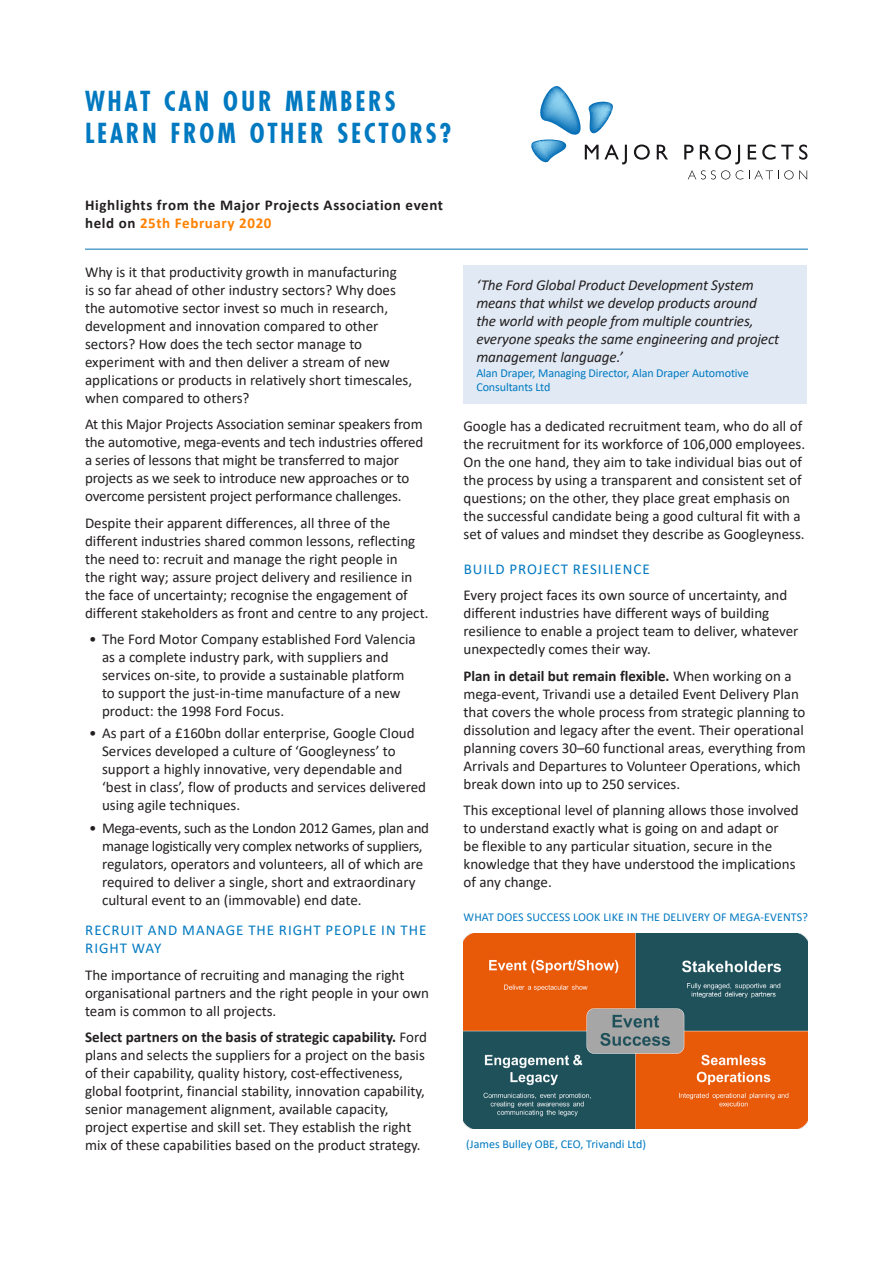
<style>
.page{position:relative;width:893px;height:1263px;background:#fff}
.page>*{position:absolute;margin:0;border:0;box-sizing:border-box;transform-origin:0 0}
.t1{font:700 condensed 27px/32.4px "Futurist";letter-spacing:.1em;color:#0079c1}
.t2{font:italic 15.15px/18.1px "Calibri";letter-spacing:-.01em;color:#231f20}
.t3{font:15px/18px "Calibri";color:#231f20}
.t4{font:700 15px/18px "Calibri";letter-spacing:.04em;color:#231f20}
.t5{font:15px/18px "Calibri";letter-spacing:.065em;color:#0079c1}
.t6{font:12.15px/14.5px "Calibri";letter-spacing:-.01em;color:#0079c1}
.t7{font:12px "Calibri";letter-spacing:.01em;color:#0079c1}
.s1{color:#ff8100}
.s2{font-weight:700}
</style>
<div class="page">
<div style="left:463px;top:265px;width:344px;height:139px;background:#e1eaf4"></div>
<svg style="left:531px;top:86px;width:96px;height:78px"></svg>
<svg style="left:634px;top:144px;width:16px;height:16px"></svg>
<svg style="left:657px;top:145px;width:11px;height:14px"></svg>
<svg style="left:684px;top:145px;width:10px;height:14px"></svg>
<svg style="left:700px;top:144px;width:40px;height:20px"></svg>
<svg style="left:748px;top:145px;width:8px;height:14px"></svg>
<svg style="left:762px;top:144px;width:45px;height:16px"></svg>
<svg style="left:688px;top:170px;width:42px;height:9px"></svg>
<svg style="left:736px;top:170px;width:7px;height:9px"></svg>
<svg style="left:749px;top:170px;width:58px;height:9px"></svg>
<hr style="left:85px;top:249px;width:723px;height:1px;background:#0072b2">
<img style="left:463px;top:933px;width:345px;height:195px">
<h1 class="t1" style="left:85px;top:85px;width:368px">WHAT CAN OUR MEMBERS<br>LEARN FROM OTHER SECTORS?</h1>
<p class="t4" style="left:85px;top:196px;width:360px">Highlights from the Major Projects Association event held on <span class="s1">25th February 2020</span></p>
<p class="t3" style="left:85px;top:262px;width:329px">Why is it that productivity growth in manufacturing<br>is so far ahead of other industry sectors? Why does the automotive sector invest so much in research, development and innovation compared to other sectors? How does the tech sector manage to experiment with and then deliver a stream of new applications or products in relatively short timescales, when compared to others?</p>
<p class="t3" style="left:85px;top:415px;width:340px">At this Major Projects Association seminar speakers from the automotive, mega-events and tech industries offered a series of lessons that might be transferred to major projects as we seek to introduce new approaches or to overcome persistent project performance challenges.</p>
<p class="t3" style="left:85px;top:513px;width:345px">Despite their apparent differences, all three of the different industries shared common lessons, reflecting the need to: recruit and manage the right people in<br>the right way; assure project delivery and resilience in the face of uncertainty; recognise the engagement of different stakeholders as front and centre to any project.</p>
<p class="t3" style="left:102px;top:630px;width:315px;text-indent:-13px">• The Ford Motor Company established Ford Valencia as a complete industry park, with suppliers and services on-site, to provide a sustainable platform to support the just-in-time manufacture of a new product: the 1998 Ford Focus.</p>
<p class="t3" style="left:102px;top:724px;width:326px;text-indent:-13px">• As part of a £160bn dollar enterprise, Google Cloud Services developed a culture of ‘Googleyness’ to support a highly innovative, very dependable and ‘best in class’, flow of products and services delivered using agile techniques.</p>
<p class="t3" style="left:102px;top:818px;width:329px;text-indent:-13px">• Mega-events, such as the London 2012 Games, plan and manage logistically very complex networks of suppliers, regulators, operators and volunteers, all of which are required to deliver a single, short and extraordinary cultural event to an (immovable) end date.</p>
<p class="t5" style="left:85px;top:921px;width:342px">RECRUIT AND MANAGE THE RIGHT PEOPLE IN THE<br>RIGHT WAY</p>
<p class="t3" style="left:85px;top:965px;width:345px">The importance of recruiting and managing the right organisational partners and the right people in your own team is common to all projects.</p>
<p class="t3" style="left:85px;top:1028px;width:343px"><span class="s2">Select partners on the basis of strategic capability.</span> Ford plans and selects the suppliers for a project on the basis of their capability, quality history, cost-effectiveness, global footprint, financial stability, innovation capability, senior management alignment, available capacity, project expertise and skill set. They establish the right mix of these capabilities based on the product strategy.</p>
<p class="t2" style="left:476px;top:275px;width:304px">‘The Ford Global Product Development System means that whilst we develop products around the world with people from multiple countries, everyone speaks the same engineering and project management language.’</p>
<p class="t6" style="left:476px;top:365px;width:274px">Alan Draper, Managing Director, Alan Draper Automotive<br>Consultants Ltd</p>
<p class="t3" style="left:463px;top:416px;width:343px">Google has a dedicated recruitment team, who do all of the recruitment for its workforce of 106,000 employees.<br>On the one hand, they aim to take individual bias out of the process by using a transparent and consistent set of questions; on the other, they place great emphasis on the successful candidate being a good cultural fit with a set of values and mindset they describe as Googleyness.</p>
<p class="t5" style="left:464px;top:559px;width:187px">BUILD PROJECT RESILIENCE</p>
<p class="t3" style="left:463px;top:586px;width:336px">Every project faces its own source of uncertainty, and different industries have different ways of building resilience to enable a project team to deliver, whatever unexpectedly comes their way.</p>
<p class="t3" style="left:463px;top:666px;width:344px"><span class="s2">Plan in detail but remain flexible.</span> When working on a mega-event, Trivandi use a detailed Event Delivery Plan that covers the whole process from strategic planning to dissolution and legacy after the event. Their operational planning covers 30–60 functional areas, everything from Arrivals and Departures to Volunteer Operations, which break down into up to 250 services.</p>
<p class="t3" style="left:463px;top:801px;width:337px">This exceptional level of planning allows those involved to understand exactly what is going on and adapt or<br>be flexible to any particular situation, secure in the knowledge that they have understood the implications of any change.</p>
<p class="t7" style="left:464px;top:909px;width:346px">WHAT DOES SUCCESS LOOK LIKE IN THE DELIVERY OF MEGA-EVENTS?</p>
<p class="t7" style="left:466px;top:1136px;width:181px">(James Bulley OBE, CEO, Trivandi Ltd)</p>
</div>
